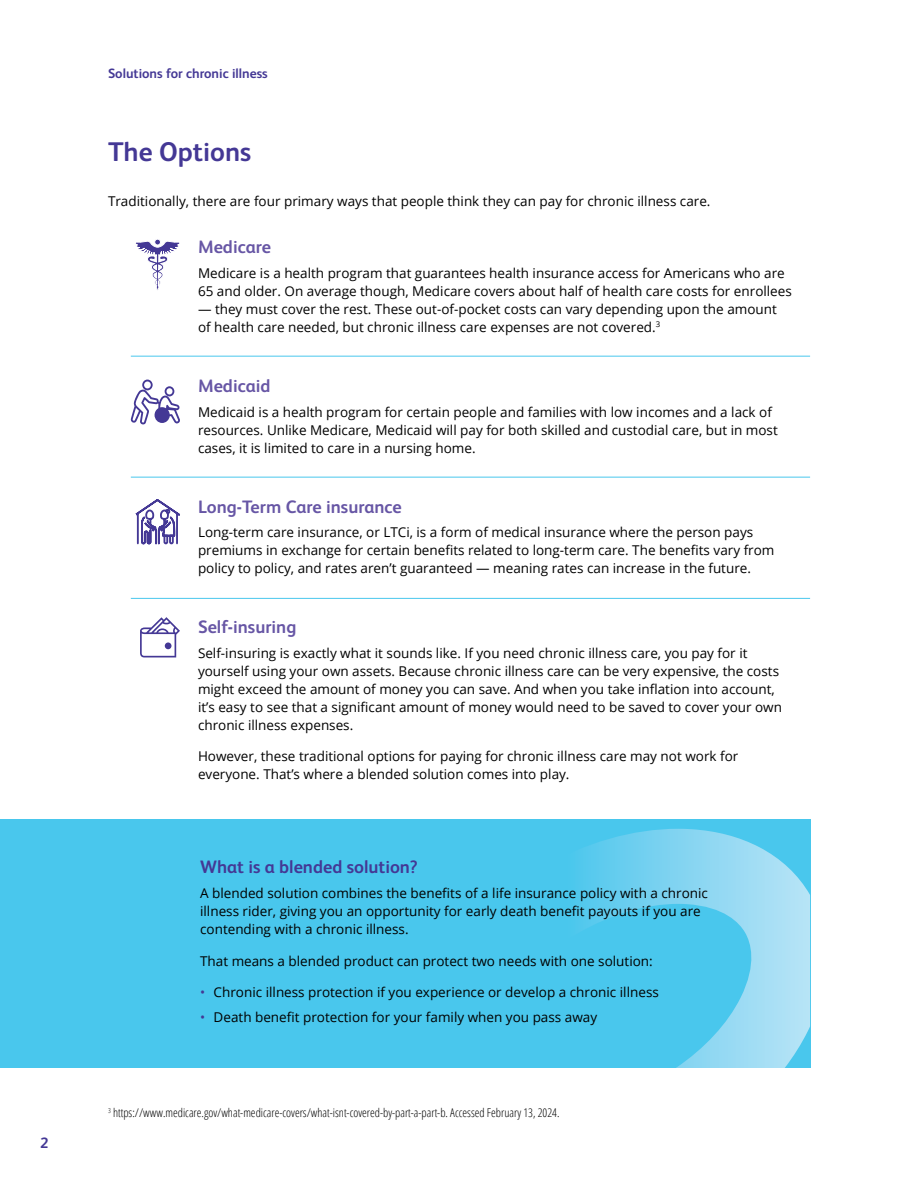
<style>
.page{position:relative;width:918px;height:1188px;background:#fff}
.page>*{position:absolute;margin:0;border:0;box-sizing:border-box;transform-origin:0 0}
.t1{font:700 27px "FS Albert Pro";color:#443895}
.t2{font:700 18px "FS Albert Pro";color:#6756a5}
.t3{font:700 18px "FS Albert Pro";color:#443895}
.t4{font:700 15px "FS Albert Pro";color:#443895}
.t5{font:13.5px/18px "Open Sans";color:#000}
.t6{font:700 13.5px "FS Albert Pro";color:#443895}
.t7{font:300 condensed 12px "Open Sans";color:#000}
.s1{color:#443895}
</style>
<div class="page">
<svg style="left:136px;top:239px;width:44px;height:51px"></svg>
<svg style="left:140px;top:617px;width:40px;height:40px"></svg>
<div style="left:165px;top:642px;width:7px;height:7px;background:#443895;border-radius:50%"></div>
<svg style="left:130px;top:380px;width:50px;height:44px"></svg>
<svg style="left:135px;top:499px;width:45px;height:46px"></svg>
<hr style="left:131px;top:356px;width:679px;height:1px;background:#49c7ed">
<hr style="left:131px;top:477px;width:679px;height:1px;background:#49c7ed">
<hr style="left:131px;top:598px;width:679px;height:1px;background:#49c7ed">
<div style="left:0;top:820px;width:810px;height:248px;background:#49c7ed"></div>
<svg style="left:584px;top:829px;width:226px;height:239px"></svg>
<p class="t4" style="left:40px;top:1132px;width:10px">2</p>
<p class="t6" style="left:108px;top:64px;width:161px">Solutions for chronic illness</p>
<h1 class="t1" style="left:108px;top:133px;width:145px">The Options</h1>
<p class="t5" style="left:108px;top:192px;width:604px">Traditionally, there are four primary ways that people think they can pay for chronic illness care.</p>
<h2 class="t2" style="left:198px;top:234px;width:75px">Medicare</h2>
<p class="t5" style="left:198px;top:264px;width:595px">Medicare is a health program that guarantees health insurance access for Americans who are<br>65 and older. On average though, Medicare covers about half of health care costs for enrollees</p>
<p class="t5" style="left:198px;top:300px;width:580px">— they must cover the rest. These out-of-pocket costs can vary depending upon the amount of health care needed, but chronic illness care expenses are not covered.<sup>3</sup></p>
<h2 class="t2" style="left:198px;top:373px;width:74px">Medicaid</h2>
<p class="t5" style="left:198px;top:402px;width:581px">Medicaid is a health program for certain people and families with low incomes and a lack of resources. Unlike Medicare, Medicaid will pay for both skilled and custodial care, but in most cases, it is limited to care in a nursing home.</p>
<h2 class="t2" style="left:198px;top:494px;width:205px">Long-Term Care insurance</h2>
<p class="t5" style="left:198px;top:523px;width:578px">Long-term care insurance, or LTCi, is a form of medical insurance where the person pays premiums in exchange for certain benefits related to long-term care. The benefits vary from policy to policy, and rates aren’t guaranteed — meaning rates can increase in the future.</p>
<h2 class="t2" style="left:198px;top:614px;width:100px">Self-insuring</h2>
<p class="t5" style="left:198px;top:644px;width:586px">Self-insuring is exactly what it sounds like. If you need chronic illness care, you pay for it yourself using your own assets. Because chronic illness care can be very expensive, the costs might exceed the amount of money you can save. And when you take inflation into account, it’s easy to see that a significant amount of money would need to be saved to cover your own chronic illness expenses.</p>
<p class="t5" style="left:198px;top:747px;width:542px">However, these traditional options for paying for chronic illness care may not work for everyone. That’s where a blended solution comes into play.</p>
<h2 class="t3" style="left:200px;top:855px;width:219px">What is a blended solution?</h2>
<p class="t5" style="left:200px;top:884px;width:509px">A blended solution combines the benefits of a life insurance policy with a chronic illness rider, giving you an opportunity for early death benefit payouts if you are contending with a chronic illness.</p>
<p class="t5" style="left:200px;top:951px;width:454px">That means a blended product can protect two needs with one solution:</p>
<p class="t5" style="left:200px;top:983px;width:460px"><span class="s1">•</span> Chronic illness protection if you experience or develop a chronic illness</p>
<p class="t5" style="left:200px;top:1008px;width:399px"><span class="s1">•</span> Death benefit protection for your family when you pass away</p>
<p class="t7" style="left:108px;top:1105px;width:453px"><sup>3</sup> https://www.medicare.gov/what-medicare-covers/what-isnt-covered-by-part-a-part-b. Accessed February 13, 2024.</p>
</div>
